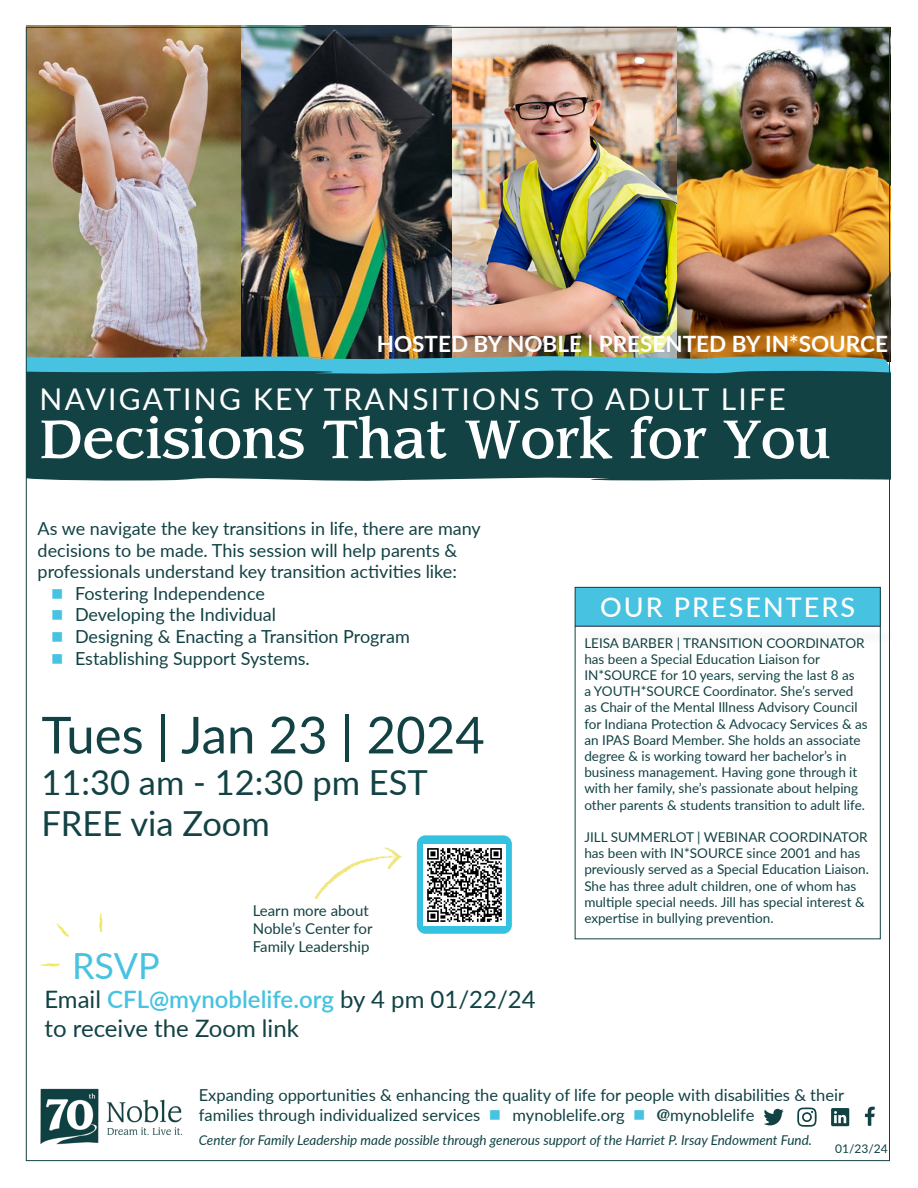
<style>
.page{position:relative;width:918px;height:1188px;background:#fff}
.page>*{position:absolute;margin:0;border:0;box-sizing:border-box;transform-origin:0 0}
.t1{font:500 52.5px "Advisor Medium S Si";color:#fff}
.t2{font:51px "Lato";color:#124244}
.t3{font:36px "Lato";color:#47c2e1}
.t4{font:34.5px "Lato";color:#124244}
.t5{font:30px "Lato";letter-spacing:.075em;color:#fff}
.t6{font:500 27px "Lato";letter-spacing:.075em;color:#fff}
.t7{font:24px/28.8px "Lato";color:#124244}
.t8{font:700 22.5px "Lato";color:#fff}
.t9{font:18px/21.6px "Lato";color:#124244}
.t10{font:16.5px/19.8px "Lato";color:#124244}
.t11{font:15px/18px "Lato";color:#124244}
.t12{font:13.5px/16.2px "Lato";color:#124244}
.t13{font:italic 13.5px "Lato";color:#124244}
.t14{font:12px "Lato";color:#124244}
.s1{color:#47c2e1}
.s2{font-weight:600;color:#47c2e1}
.s3{font-family:"Advisor S Si";font-weight:700}
</style>
<div class="page">
<img style="left:676px;top:27px;width:215px;height:328px">
<img style="left:451px;top:29px;width:225px;height:326px">
<img style="left:241px;top:26px;width:210px;height:329px">
<img style="left:26px;top:26px;width:215px;height:329px">
<svg style="left:99px;top:913px;width:4px;height:19px"></svg>
<svg style="left:56px;top:923px;width:13px;height:14px"></svg>
<svg style="left:40px;top:963px;width:20px;height:4px"></svg>
<svg style="left:315px;top:847px;width:87px;height:52px"></svg>
<div style="left:417px;top:835px;width:95px;height:99px;background:#35c2e0;border-radius:9px"></div>
<img style="left:424px;top:844px;width:82px;height:82px">
<img style="left:41px;top:1088px;width:142px;height:57px">
<svg style="left:28px;top:355px;width:863px;height:15px;background:#4fb2c5"></svg>
<div style="left:28px;top:370px;width:863px;height:111px;background:#124244"></div>
<div style="left:575px;top:587px;width:305px;height:39px;background:#47c2e1"></div>
<div style="left:579px;top:628px;width:318px;height:17px;background:#fafafa"></div>
<hr style="left:575px;top:626px;width:306px;height:1px;background:#16233b">
<svg style="left:764px;top:1108px;width:20px;height:18px"></svg>
<svg style="left:865px;top:1106px;width:10px;height:20px"></svg>
<svg style="left:797px;top:1107px;width:20px;height:20px"></svg>
<svg style="left:831px;top:1108px;width:18px;height:18px"></svg>
<p class="t8" style="left:377px;top:328px;width:513px">HOSTED BY NOBLE | PRESENTED BY IN*SOURCE</p>
<p class="t5" style="left:40px;top:378px;width:748px">NAVIGATING KEY TRANSITIONS TO ADULT LIFE</p>
<p class="t1" style="left:40px;top:407px;width:793px">Decisions That Work for You</p>
<p class="t9" style="left:38px;top:517px;width:445px">As we navigate the key transitions in life, there are many decisions to be made. This session will help parents &amp; professionals understand key transition activities like:</p>
<p class="t9" style="left:51px;top:582px;width:215px"><span class="s1">■</span> Fostering Independence</p>
<p class="t9" style="left:51px;top:603px;width:227px"><span class="s1">■</span> Developing the Individual</p>
<p class="t9" style="left:51px;top:625px;width:360px"><span class="s1">■</span> Designing &amp; Enacting a Transition Program</p>
<p class="t9" style="left:51px;top:647px;width:260px"><span class="s1">■</span> Establishing Support Systems.</p>
<p class="t2" style="left:41px;top:698px;width:445px">Tues | Jan 23 | 2024</p>
<p class="t4" style="left:41px;top:758px;width:388px">11:30 am - 12:30 pm EST</p>
<p class="t4" style="left:41px;top:799px;width:230px">FREE via Zoom</p>
<p class="t11" style="left:253px;top:901px;width:121px">Learn more about<br>Noble’s Center for<br>Family Leadership</p>
<p class="t3" style="left:72px;top:940px;width:89px">RSVP</p>
<p class="t7" style="left:44px;top:984px;width:493px">Email <span class="s2">CFL@mynoblelife.org</span> by 4 pm 01/22/24 to receive the Zoom link</p>
<p class="t6" style="left:600px;top:588px;width:256px">OUR PRESENTERS</p>
<p class="t12" style="left:584px;top:634px;width:285px">LEISA BARBER | TRANSITION COORDINATOR has been a Special Education Liaison for IN*SOURCE for 10 years, serving the last 8 as<br>a YOUTH*SOURCE Coordinator. She’s served as Chair of the Mental Illness Advisory Council for Indiana Protection &amp; Advocacy Services &amp; as an IPAS Board Member. She holds an associate degree &amp; is working toward her bachelor’s in business management. Having gone through it with her family, she’s passionate about helping other parents &amp; students transition to adult life.</p>
<p class="t12" style="left:584px;top:828px;width:285px">JILL SUMMERLOT | WEBINAR COORDINATOR</p>
<p class="t12" style="left:584px;top:845px;width:286px">has been with IN*SOURCE since 2001 and has previously served as a Special Education Liaison.</p>
<p class="t12" style="left:584px;top:877px;width:282px">She has three adult children, one of whom has multiple special needs. Jill has special interest &amp; expertise in bullying prevention.</p>
<p class="t10" style="left:199px;top:1084px;width:647px">Expanding opportunities &amp; enhancing the quality of life for people with disabilities &amp; their families through individualized services <span class="s1">■</span> mynoblelife.org <span class="s1">■</span> <span class="s3">@</span>mynoblelife</p>
<p class="t13" style="left:199px;top:1130px;width:615px">Center for Family Leadership made possible through generous support of the Harriet P. Irsay Endowment Fund.</p>
<p class="t14" style="left:835px;top:1140px;width:54px">01/23/24</p>
</div>
